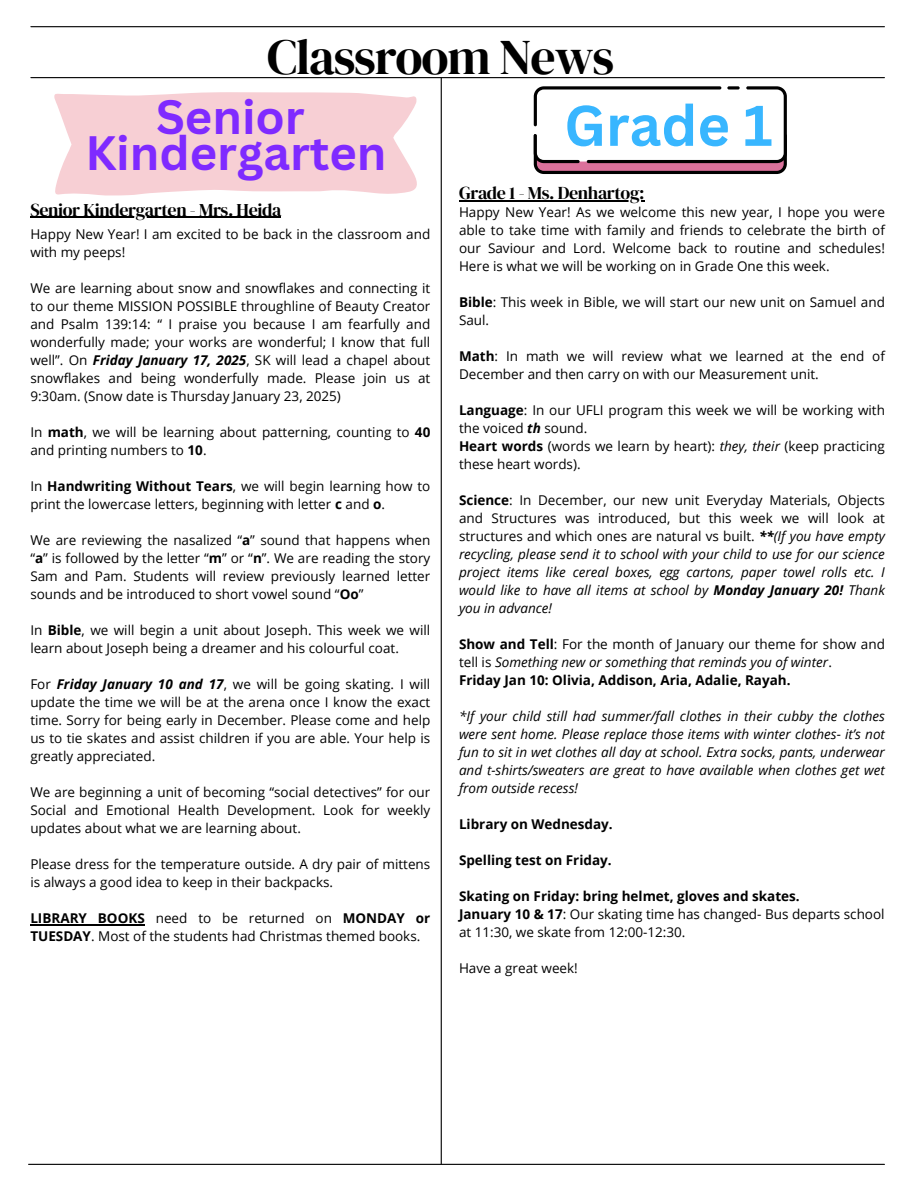
<style>
.page{position:relative;width:918px;height:1188px;background:#fff}
.page>*{position:absolute;margin:0;border:0;box-sizing:border-box;transform-origin:0 0}
.t1{font:700 55.95px "Canva Sans";color:#38b6ff}
.t2{font:49.8px "DM Serif Display";letter-spacing:-.025em;color:#000}
.t3{font:700 46.95px/36px "Canva Sans";color:#7f2aff;text-align:center}
.t4{font:18px "DM Serif Display";letter-spacing:-.02em;color:#000}
.t5{font:13.5px/18px "Open Sans";color:#000}
.t6{font:italic 13.5px/18px "Open Sans";color:#000;text-align:justify}
.t7{font:700 13.5px "Open Sans";color:#000}
.s1{font-weight:700}
.s2{font-weight:700;font-style:italic}
.s3{font-style:italic}
.s4{font-weight:700;font-style:normal}
.s5{font-style:normal}
</style>
<div class="page">
<hr style="left:31px;top:26px;width:853px;height:1px;background:#000">
<hr style="left:441px;top:78px;width:1px;height:1086px;background:#000">
<hr style="left:29px;top:1164px;width:855px;height:1px;background:#000">
<hr style="left:31px;top:77px;width:853px;height:1px;background:#000">
<svg style="left:534px;top:86px;width:253px;height:88px"></svg>
<svg style="left:54px;top:92px;width:363px;height:104px"></svg>
<hr style="left:459px;top:201px;width:185px;height:1px;background:#000">
<hr style="left:30px;top:924px;width:115px;height:1px;background:#000">
<hr style="left:30px;top:217px;width:251px;height:1px;background:#000">
<p class="t2" style="left:267px;top:22px;width:348px">Classroom News</p>
<h3 class="t1" style="left:564px;top:86px;width:210px">Grade 1</h3>
<p class="t3" style="left:85px;top:98px;width:303px">Senior<br>Kindergarten</p>
<p class="t4" style="left:30px;top:197px;width:253px">Senior Kindergarten - Mrs. Heida</p>
<p class="t4" style="left:459px;top:181px;width:187px">Grade 1 - Ms. Denhartog:</p>
<p class="t5" style="left:459px;top:203px;width:427px;text-align:justify">Happy New Year! As we welcome this new year, I hope you were able to take time with family and friends to celebrate the birth of our Saviour and Lord. Welcome back to routine and schedules!<br>Here is what we will be working on in Grade One this week.</p>
<p class="t5" style="left:459px;top:293px;width:427px"><span class="s1">Bible</span>: This week in Bible, we will start our new unit on Samuel and<br>Saul.</p>
<h1 class="t5" style="left:459px;top:347px;width:427px"><span class="s1">Math</span>: In math we will review what we learned at the end of<br>December and then carry on with our Measurement unit.</h1>
<h2 class="t5" style="left:459px;top:401px;width:427px"><span class="s1">Language</span>: In our UFLI program this week we will be working with the voiced <span class="s2">th</span> sound.</h2>
<p class="t5" style="left:459px;top:437px;width:427px"><span class="s1">Heart words</span> (words we learn by heart): <span class="s3">they, their</span> (keep practicing these heart words).</p>
<p class="t6" style="left:459px;top:491px;width:427px"><span class="s4">Science</span><span class="s5">: In December, our new unit Everyday Materials, Objects and Structures was introduced, but this week we will look at structures and which ones are natural vs built.</span> <span class="s1">**</span>(If you have empty recycling, please send it to school with your child to use for our science project items like cereal boxes, egg cartons, paper towel rolls etc. I would like to have all items at school by <span class="s1">Monday January 20!</span> Thank you in advance!</p>
<p class="t5" style="left:459px;top:635px;width:427px"><span class="s1">Show and Tell</span>: For the month of January our theme for show and tell is <span class="s3">Something new or something that reminds you of winter</span>.</p>
<p class="t7" style="left:459px;top:671px;width:333px">Friday Jan 10: Olivia, Addison, Aria, Adalie, Rayah.</p>
<p class="t6" style="left:459px;top:707px;width:427px">*If your child still had summer/fall clothes in their cubby the clothes were sent home. Please replace those items with winter clothes- it’s not fun to sit in wet clothes all day at school. Extra socks, pants, underwear and t-shirts/sweaters are great to have available when clothes get wet from outside recess!</p>
<p class="t7" style="left:459px;top:815px;width:155px">Library on Wednesday.</p>
<p class="t7" style="left:459px;top:851px;width:154px">Spelling test on Friday.</p>
<p class="t7" style="left:459px;top:887px;width:342px">Skating on Friday: bring helmet, gloves and skates.</p>
<p class="t5" style="left:459px;top:905px;width:427px"><span class="s1">January 10 &amp; 17</span>: Our skating time has changed- Bus departs school at 11:30, we skate from 12:00-12:30.</p>
<p class="t5" style="left:459px;top:959px;width:120px">Have a great week!</p>
<p class="t5" style="left:30px;top:225px;width:402px">Happy New Year! I am excited to be back in the classroom and with my peeps!</p>
<p class="t5" style="left:30px;top:279px;width:402px;text-align:justify">We are learning about snow and snowflakes and connecting it to our theme MISSION POSSIBLE throughline of Beauty Creator and Psalm 139:14: “ I praise you because I am fearfully and wonderfully made; your works are wonderful; I know that full well”. On <span class="s2">Friday January 17, 2025</span>, SK will lead a chapel about snowflakes and being wonderfully made. Please join us at 9:30am. (Snow date is Thursday January 23, 2025)</p>
<h5 class="t5" style="left:30px;top:423px;width:402px">In <span class="s1">math</span>, we will be learning about patterning, counting to <span class="s1">40 </span>and printing numbers to <span class="s1">10</span>.</h5>
<h5 class="t5" style="left:30px;top:477px;width:402px">In <span class="s1">Handwriting Without Tears</span>, we will begin learning how to print the lowercase letters, beginning with letter <span class="s1">c</span> and <span class="s1">o</span>.</h5>
<p class="t5" style="left:30px;top:531px;width:402px;text-align:justify">We are reviewing the nasalized “<span class="s1">a</span>” sound that happens when “<span class="s1">a</span>” is followed by the letter “<span class="s1">m</span>” or “<span class="s1">n</span>”. We are reading the story Sam and Pam. Students will review previously learned letter sounds and be introduced to short vowel sound “<span class="s1">Oo</span>”</p>
<p class="t5" style="left:30px;top:621px;width:401px">In <span class="s1">Bible</span>, we will begin a unit about Joseph. This week we will learn about Joseph being a dreamer and his colourful coat.</p>
<p class="t5" style="left:30px;top:675px;width:402px;text-align:justify">For <span class="s2">Friday January 10 and 17</span>, we will be going skating. I will update the time we will be at the arena once I know the exact time. Sorry for being early in December. Please come and help us to tie skates and assist children if you are able. Your help is greatly appreciated.</p>
<p class="t5" style="left:30px;top:783px;width:402px;text-align:justify">We are beginning a unit of becoming “social detectives” for our Social and Emotional Health Development. Look for weekly updates about what we are learning about.</p>
<p class="t5" style="left:30px;top:855px;width:402px">Please dress for the temperature outside. A dry pair of mittens is always a good idea to keep in their backpacks.</p>
<p class="t5" style="left:30px;top:909px;width:402px"><span class="s1">LIBRARY BOOKS</span> need to be returned on <span class="s1">MONDAY or<br>TUESDAY</span>. Most of the students had Christmas themed books.</p>
</div>
